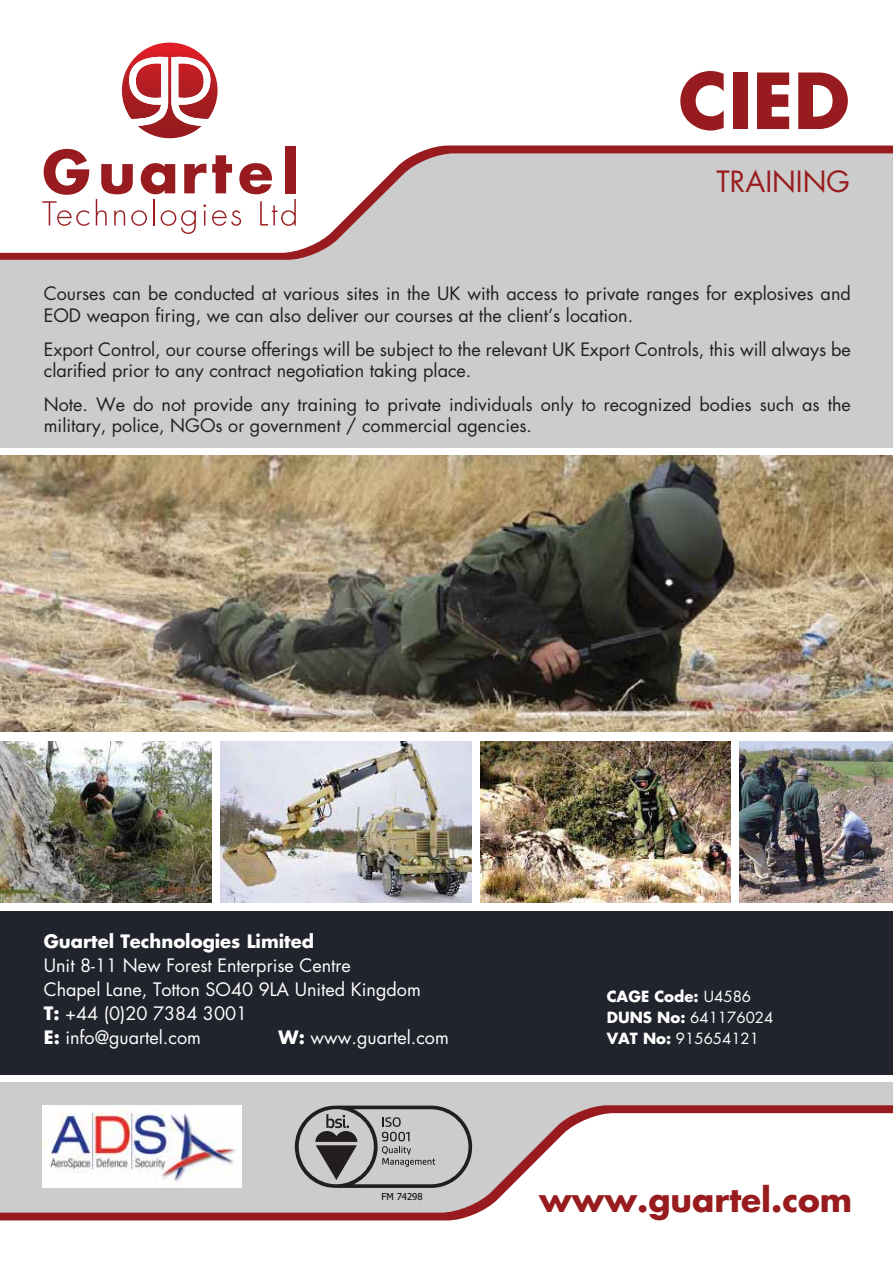
<style>
.page{position:relative;width:893px;height:1263px;background:#fff}
.page>*{position:absolute;margin:0;border:0;box-sizing:border-box;transform-origin:0 0}
.t1{font:700 75px "Futura";color:#981c1f}
.t2{font:700 32.7px "Futura";color:#981c1f}
.t3{font:28.5px "Futura";color:#981c1f}
.t4{font:18px/21.6px "Futura";color:#231f20}
.t5{font:18px/24px "Futura";color:#fff}
.t6{font:700 18px "Futura";color:#fff}
.t7{font:15px/21px "Futura";color:#fff}
.t8{font:9.45px "Tahoma";color:#020303}
.s1{font-weight:700}
</style>
<div class="page">
<img style="left:0;top:455px;width:893px;height:277px">
<svg style="left:65px;top:146px;width:828px;height:7px;fill:#981c1f"></svg>
<svg style="left:0;top:153px;width:893px;height:295px;background:#cecdcc"></svg>
<svg style="left:0;top:1212px;width:479px;height:8px;background:#9d2d30"></svg>
<svg style="left:0;top:1082px;width:893px;height:130px;fill:#cbcccb"></svg>
<svg style="left:42px;top:201px;width:47px;height:25px"></svg>
<svg style="left:44px;top:149px;width:45px;height:46px"></svg>
<svg style="left:96px;top:163px;width:110px;height:71px"></svg>
<svg style="left:212px;top:155px;width:84px;height:71px"></svg>
<div style="left:285px;top:146px;width:11px;height:47px;background:#981c1f"></div>
<svg style="left:122px;top:43px;width:96px;height:95px"></svg>
<div style="left:0;top:908px;width:893px;height:169px;background:#21242c"></div>
<div style="left:0;top:1075px;width:893px;height:7px;background:#fff"></div>
<img style="left:0;top:741px;width:893px;height:162px">
<div style="left:731px;top:736px;width:7px;height:173px;background:#fff"></div>
<div style="left:0;top:903px;width:893px;height:7px;background:#fff"></div>
<div style="left:472px;top:736px;width:7px;height:173px;background:#fff"></div>
<div style="left:213px;top:736px;width:7px;height:173px;background:#fff"></div>
<img style="left:43px;top:1105px;width:199px;height:83px">
<svg style="left:295px;top:1105px;width:177px;height:83px;background:#a1a1a0"></svg>
<h1 class="t1" style="left:678px;top:67px;width:173px">CIED</h1>
<h3 class="t3" style="left:717px;top:168px;width:135px">TRAINING</h3>
<p class="t4" style="left:44px;top:285px;width:809px">Courses can be conducted at various sites in the UK with access to private ranges for explosives and<br>EOD weapon firing, we can also deliver our courses at the client’s location.</p>
<p class="t4" style="left:44px;top:340px;width:809px">Export Control, our course offerings will be subject to the relevant UK Export Controls, this will always be clarified prior to any contract negotiation taking place.</p>
<p class="t4" style="left:44px;top:395px;width:809px">Note. We do not provide any training to private individuals only to recognized bodies such as the military, police, NGOs or government / commercial agencies.</p>
<p class="t6" style="left:44px;top:933px;width:272px">Guartel Technologies Limited</p>
<p class="t5" style="left:44px;top:954px;width:378px">Unit 8-11 New Forest Enterprise Centre<br>Chapel Lane, Totton SO40 9LA United Kingdom<br><span class="s1">T:</span> +44 (0)20 7384 3001<br><span class="s1">E:</span> info@guartel.com</p>
<p class="t5" style="left:279px;top:1026px;width:172px"><span class="s1">W:</span> www.guartel.com</p>
<p class="t8" style="left:381px;top:1191px;width:43px">FM 74298</p>
<p class="t7" style="left:607px;top:987px;width:168px"><span class="s1">CAGE Code:</span> U4586<br><span class="s1">DUNS No:</span> 641176024<br><span class="s1">VAT No:</span> 915654121</p>
<h2 class="t2" style="left:539px;top:1185px;width:314px">www.guartel.com</h2>
</div>
